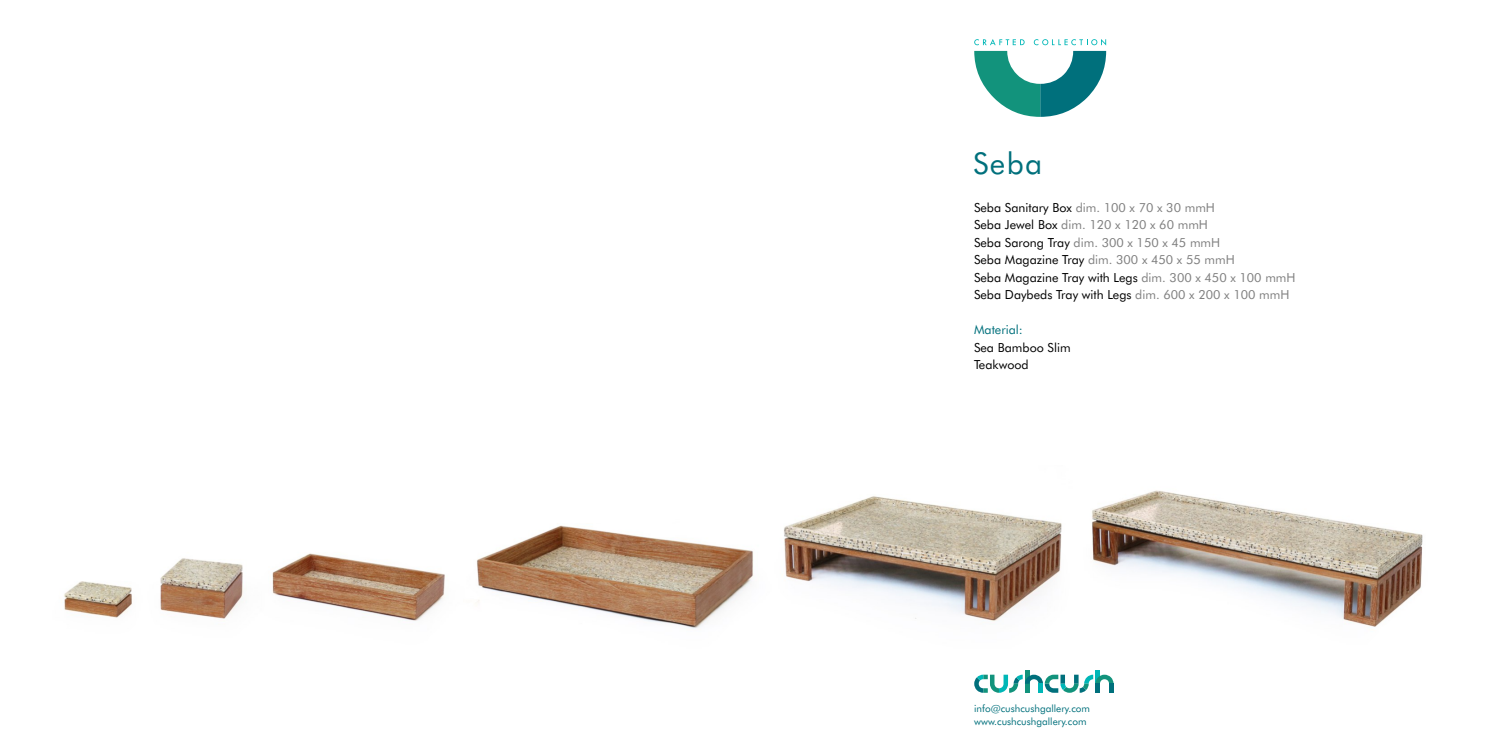
<style>
.page{position:relative;width:1489px;height:745px;background:#fff}
.page>*{position:absolute;margin:0;border:0;box-sizing:border-box;transform-origin:0 0}
.t1{font:30px "Futura BT";color:#00707c}
.t2{font:12.5px/17.4px "Futura BT";color:#000}
.t3{font:12.5px "Futura BT";color:#00707c}
.t4{font:10px/12.6px "Futura BT";color:#00707c}
.s1{color:#808080}
</style>
<div class="page">
<svg style="left:974px;top:39px;width:50px;height:6px"></svg>
<svg style="left:1033px;top:39px;width:73px;height:6px"></svg>
<svg style="left:974px;top:51px;width:132px;height:66px"></svg>
<div style="left:1024px;top:669px;width:5px;height:23px;background:#12937c"></div>
<svg style="left:1095px;top:670px;width:4px;height:4px"></svg>
<svg style="left:974px;top:674px;width:139px;height:18px"></svg>
<img style="left:64px;top:490px;width:1359px;height:139px">
<h1 class="t1" style="left:973px;top:151px;width:71px">Seba</h1>
<p class="t2" style="left:974px;top:200px;width:323px">Seba Sanitary Box <span class="s1">dim. 100 x 70 x 30 mmH<br></span>Seba Jewel Box <span class="s1">dim. 120 x 120 x 60 mmH<br></span>Seba Sarong Tray <span class="s1">dim. 300 x 150 x 45 mmH<br></span>Seba Magazine Tray <span class="s1">dim. 300 x 450 x 55 mmH<br></span>Seba Magazine Tray with Legs <span class="s1">dim. 300 x 450 x 100 mmH </span>Seba Daybeds Tray with Legs <span class="s1">dim. 600 x 200 x 100 mmH</span></p>
<p class="t3" style="left:974px;top:324px;width:50px">Material:</p>
<p class="t2" style="left:974px;top:339px;width:98px">Sea Bamboo Slim<br>Teakwood</p>
<p class="t4" style="left:974px;top:702px;width:117px">info@cushcushgallery.com www.cushcushgallery.com</p>
</div>
